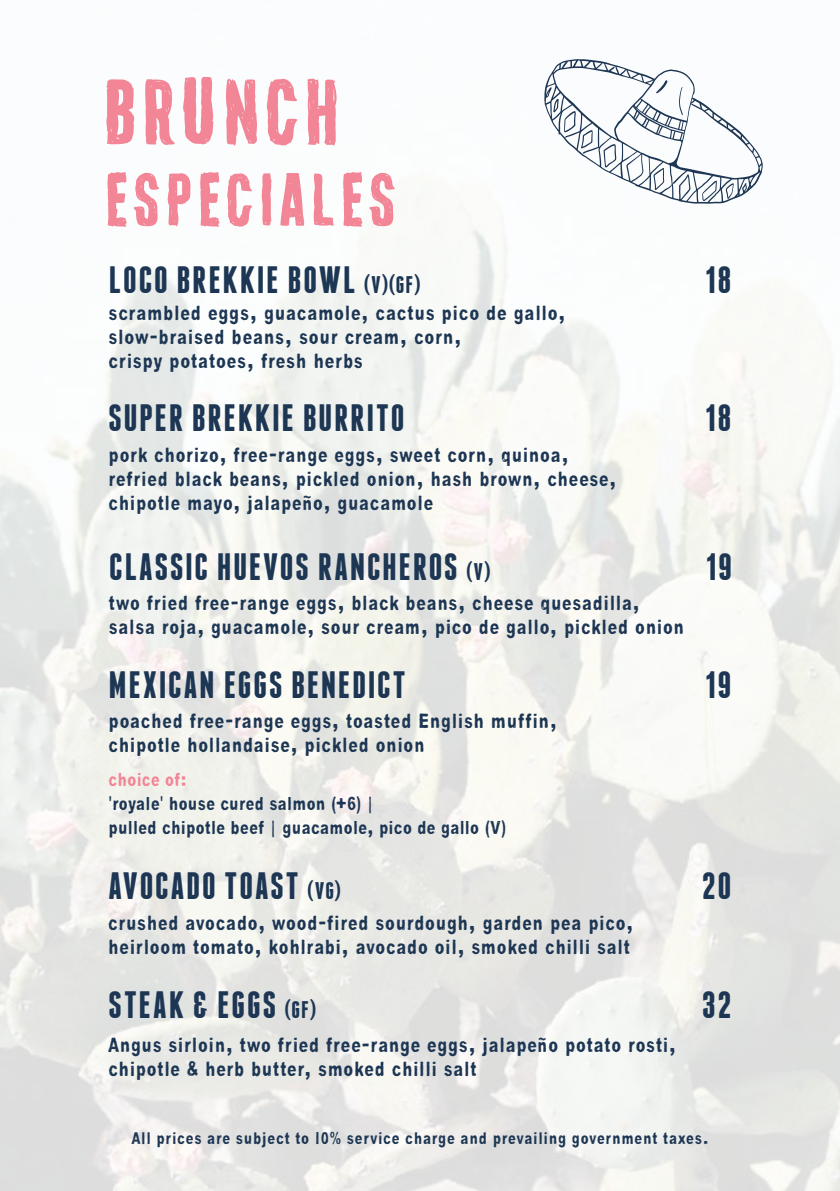
<style>
.page{position:relative;width:840px;height:1191px;background:#fff}
.page>*{position:absolute;margin:0;border:0;box-sizing:border-box;transform-origin:0 0}
.t1{font:condensed 120px "Burrito";letter-spacing:.06em;color:#f28596}
.t2{font:condensed 96px "Burrito";letter-spacing:.055em;color:#f28596}
.t3{font:700 38px "Franchise";letter-spacing:.05em;color:#1d3653}
.t4{font:22px/24px "Feelings On Off";letter-spacing:.03em;color:#1d3653}
.t5{font:20px/24px "Feelings On Off";letter-spacing:.015em;color:#1d3653}
.t6{font:18px "Feelings On Off";letter-spacing:.04em;color:#1d3653}
.s1{font-size:24px}
.s2{font-family:"Feelings Go Loco";font-size:32px}
.s3{color:#f28596}
.s4{font-family:"Myriad Pro"}
</style>
<div class="page">
<img style="left:0;top:161px;width:839px;height:1030px">
<svg style="left:544px;top:59px;width:218px;height:145px"></svg>
<h1 class="t1" style="left:101px;top:38px;width:234px">brunch</h1>
<h2 class="t2" style="left:101px;top:141px;width:293px">especiales</h2>
<h3 class="t3" style="left:108px;top:262px;width:313px">LOCO BREKKIE BOWL <span class="s1">(V)(GF)</span></h3>
<p class="t4" style="left:109px;top:301px;width:458px">scrambled eggs, guacamole, cactus pico de gallo, slow-braised beans, sour cream, corn,<br>crispy potatoes, fresh herbs</p>
<h3 class="t3" style="left:108px;top:400px;width:297px">SUPER BREKKIE BURRITO</h3>
<p class="t4" style="left:109px;top:443px;width:509px">pork chorizo, free-range eggs, sweet corn, quinoa, refried black beans, pickled onion, hash brown, cheese, chipotle mayo, jalape<span class="s2">ñ</span>o, guacamole</p>
<h3 class="t3" style="left:109px;top:548px;width:382px">CLASSIC HUEVOS RANCHEROS <span class="s1">(V)</span></h3>
<p class="t4" style="left:109px;top:591px;width:576px">two fried free-range eggs, black beans, cheese quesadilla, salsa roja, guacamole, sour cream, pico de gallo, pickled onion</p>
<h3 class="t3" style="left:108px;top:666px;width:298px">MEXICAN EGGS BENEDICT</h3>
<p class="t4" style="left:109px;top:709px;width:449px">poached free-range eggs, toasted English muffin, chipotle hollandaise, pickled onion</p>
<p class="t5" style="left:108px;top:768px;width:399px"><span class="s3">choice of:<br></span><span class="s4">'</span>royale<span class="s4">'</span> house cured salmon (+6) |<br>pulled chipotle beef | guacamole, pico de gallo (V)</p>
<h3 class="t3" style="left:109px;top:867px;width:233px">AVOCADO TOAST <span class="s1">(VG)</span></h3>
<p class="t4" style="left:108px;top:910px;width:526px">crushed avocado, wood-fired sourdough, garden pea pico, heirloom tomato, kohlrabi, avocado oil, smoked chilli salt</p>
<h3 class="t3" style="left:109px;top:987px;width:208px">STEAK &amp; EGGS <span class="s1">(GF)</span></h3>
<p class="t4" style="left:108px;top:1033px;width:569px">Angus sirloin, two fried free-range eggs, jalape<span class="s2">ñ</span>o potato rosti, chipotle &amp; herb butter, smoked chilli salt</p>
<h3 class="t3" style="left:704px;top:262px;width:28px">18</h3>
<h3 class="t3" style="left:704px;top:400px;width:28px">18</h3>
<h3 class="t3" style="left:705px;top:548px;width:28px">19</h3>
<h3 class="t3" style="left:704px;top:666px;width:28px">19</h3>
<h3 class="t3" style="left:701px;top:867px;width:31px">20</h3>
<h3 class="t3" style="left:701px;top:987px;width:31px">32</h3>
<p class="t6" style="left:132px;top:1129px;width:578px">All prices are subject to 10% service charge and prevailing government taxes.</p>
</div>
